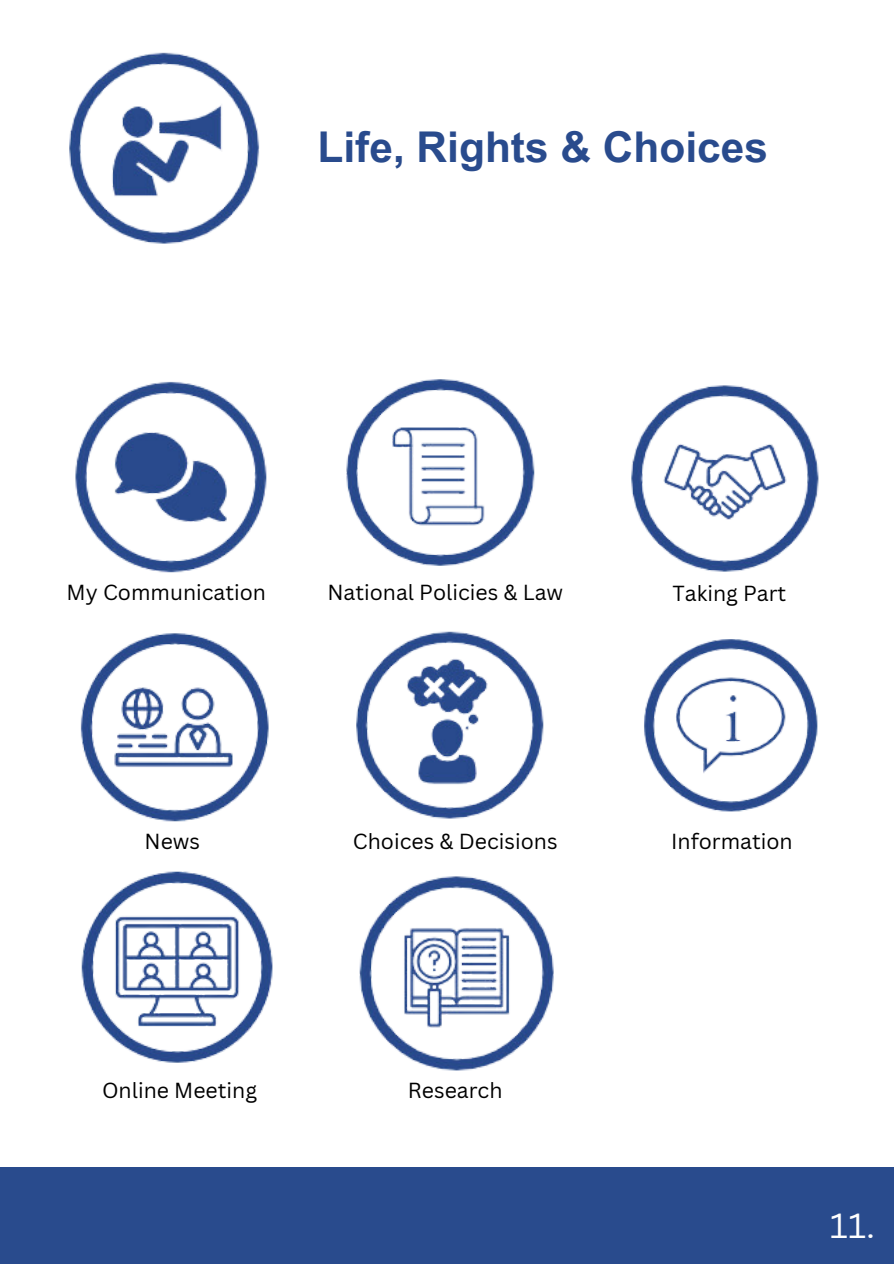
<style>
.page{position:relative;width:894px;height:1264px;background:#fff}
.page>*{position:absolute;margin:0;border:0;box-sizing:border-box;transform-origin:0 0}
.t1{font:700 42.45px "Arial MT Pro";color:#294b8d}
.t2{font:33.9px "Canva Sans";color:#fefefe}
.t3{font:21.15px "Canva Sans";color:#000}
</style>
<div class="page">
<div style="left:0;top:1167px;width:893px;height:96px;background:#294b8d"></div>
<img style="left:69px;top:52px;width:191px;height:192px">
<img style="left:346px;top:379px;width:189px;height:187px">
<img style="left:631px;top:385px;width:188px;height:187px">
<img style="left:356px;top:631px;width:188px;height:188px">
<img style="left:644px;top:639px;width:174px;height:173px">
<img style="left:80px;top:633px;width:189px;height:189px">
<img style="left:75px;top:381px;width:192px;height:192px">
<img style="left:81px;top:871px;width:192px;height:192px">
<img style="left:359px;top:876px;width:195px;height:195px">
<p class="t1" style="left:317px;top:131px;width:452px">Life, Rights &amp; Choices</p>
<p class="t3" style="left:67px;top:577px;width:201px">My Communication</p>
<p class="t3" style="left:327px;top:577px;width:237px">National Policies &amp; Law</p>
<p class="t3" style="left:672px;top:578px;width:115px">Taking Part</p>
<p class="t3" style="left:145px;top:826px;width:57px">News</p>
<p class="t3" style="left:353px;top:826px;width:206px">Choices &amp; Decisions</p>
<p class="t3" style="left:671px;top:826px;width:123px">Information</p>
<p class="t3" style="left:102px;top:1075px;width:156px">Online Meeting</p>
<p class="t3" style="left:408px;top:1075px;width:96px">Research</p>
<h2 class="t2" style="left:829px;top:1202px;width:47px">11.</h2>
</div>
